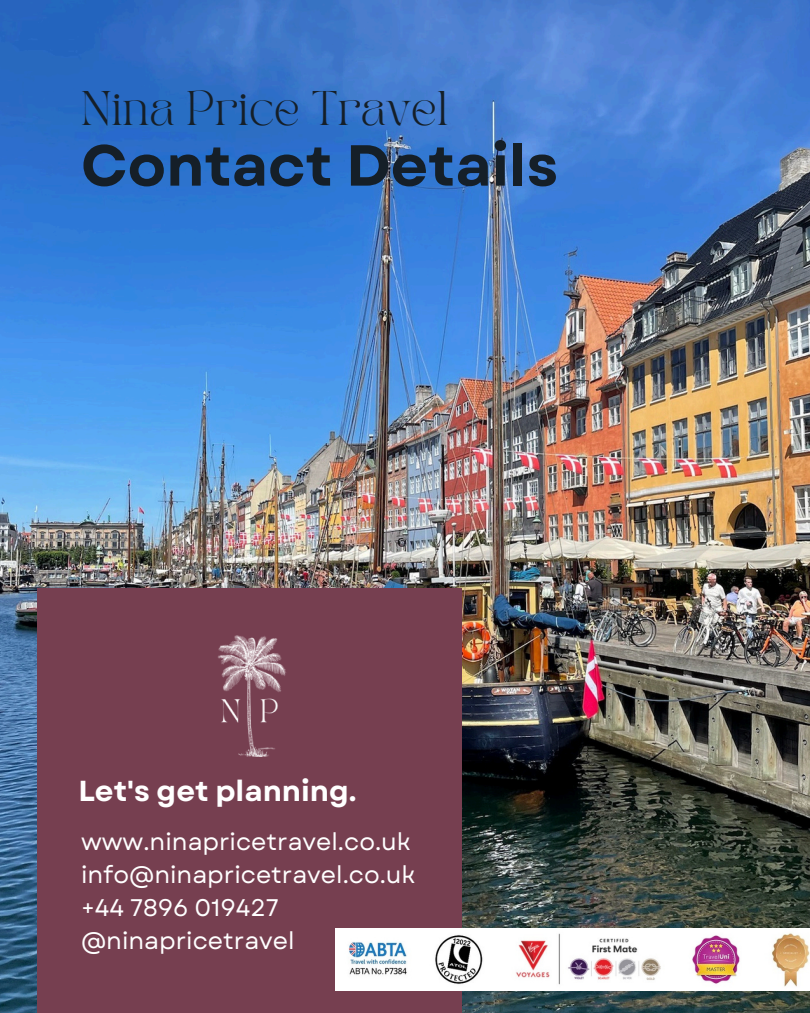
<style>
.page{position:relative;width:810px;height:1013px;background:#fff}
.page>*{position:absolute;margin:0;border:0;box-sizing:border-box;transform-origin:0 0}
.t1{font:700 57.7px "Garet";color:#151f28}
.t2{font:34px "TAN PEARL Regular";color:#151f28}
.t3{font:700 28.9px "Garet";color:#fff}
.t4{font:24px/33px "Garet";color:#fff}
</style>
<div class="page">
<img style="left:0;top:0;width:810px;height:1012px">
<div style="left:37px;top:588px;width:425px;height:424px;background:#763f50"></div>
<img style="left:218px;top:635px;width:68px;height:121px">
<img style="left:335px;top:928px;width:475px;height:62px">
<p class="t2" style="left:81px;top:90px;width:369px">Nina Price Travel</p>
<h3 class="t1" style="left:81px;top:124px;width:479px">Contact Details</h3>
<h4 class="t3" style="left:78px;top:770px;width:280px">Let's get planning.</h4>
<p class="t4" style="left:81px;top:825px;width:336px">www.ninapricetravel.co.uk info@ninapricetravel.co.uk +44 7896 019427 @ninapricetravel</p>
</div>
